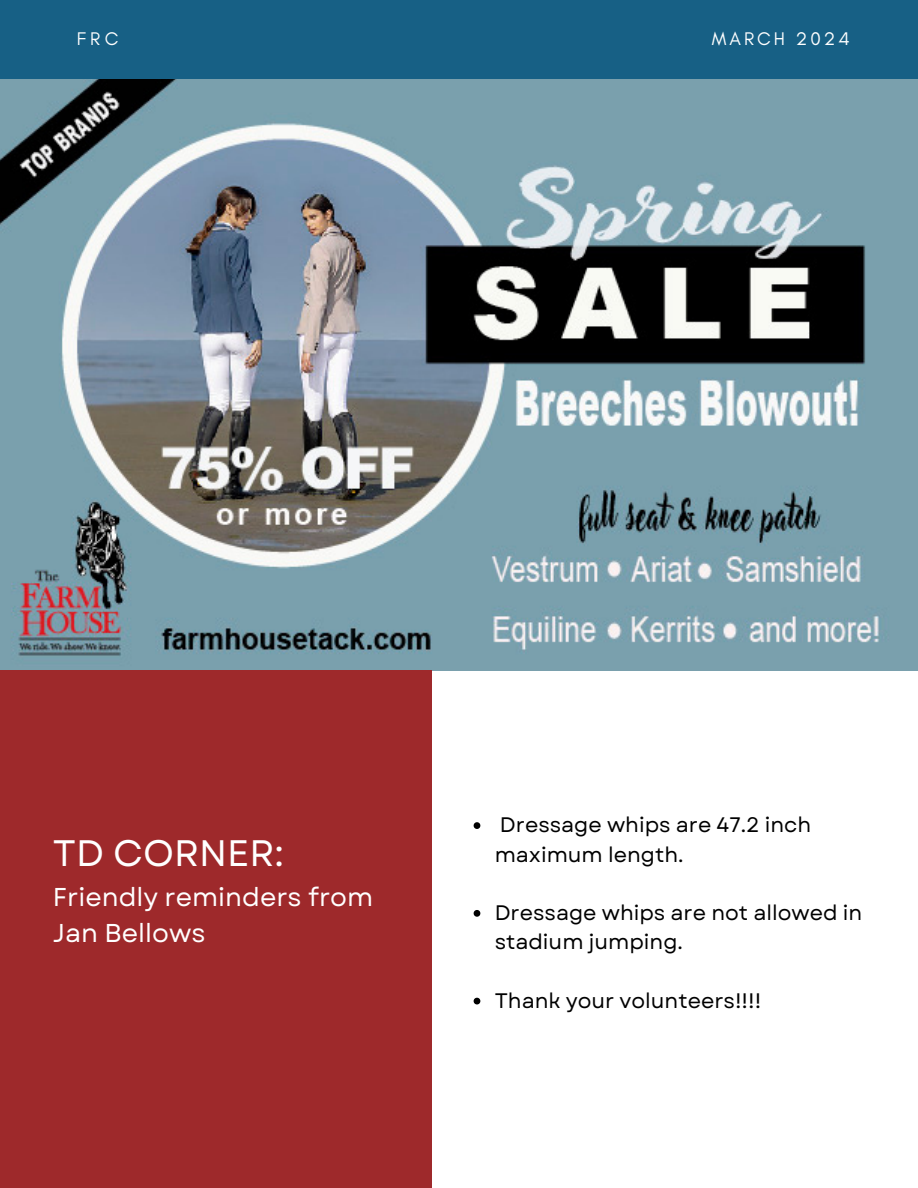
<style>
.page{position:relative;width:918px;height:1188px;background:#fff}
.page>*{position:absolute;margin:0;border:0;box-sizing:border-box;transform-origin:0 0}
.t1{font:36.75px "Garet";color:#fff}
.t2{font:25.8px/36px "Garet";color:#fff}
.t3{font:21px/29.2px "Garet";color:#000}
.t4{font:18.6px "Glacial Indifference";letter-spacing:.16em;color:#fff}
</style>
<div class="page">
<div style="left:0;top:0;width:918px;height:80px;background:#176085"></div>
<img style="left:0;top:80px;width:918px;height:590px">
<div style="left:0;top:670px;width:431px;height:518px;background:#9e292b"></div>
<svg style="left:474px;top:822px;width:6px;height:7px"></svg>
<svg style="left:474px;top:910px;width:6px;height:7px"></svg>
<svg style="left:474px;top:998px;width:6px;height:6px"></svg>
<p class="t4" style="left:77px;top:27px;width:43px">FRC</p>
<p class="t4" style="left:712px;top:28px;width:139px">MARCH 2024</p>
<h1 class="t1" style="left:53px;top:826px;width:233px">TD CORNER:</h1>
<p class="t2" style="left:53px;top:879px;width:322px">Friendly reminders from<br>Jan Bellows</p>
<p class="t3" style="left:495px;top:810px;width:318px">Dressage whips are 47.2 inch maximum length.</p>
<p class="t3" style="left:495px;top:898px;width:369px">Dressage whips are not allowed in stadium jumping.</p>
<p class="t3" style="left:495px;top:986px;width:268px">Thank your volunteers!!!!</p>
</div>
